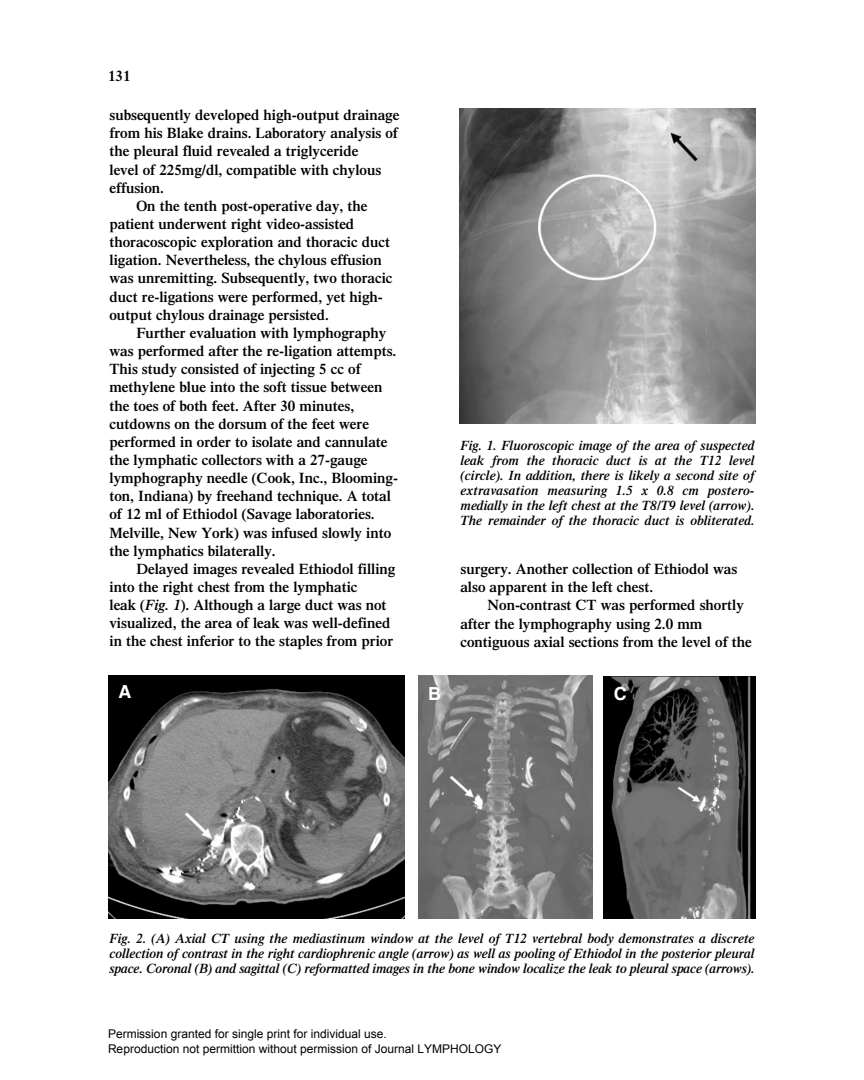
<style>
.page{position:relative;width:864px;height:1080px;background:#fff}
.page>*{position:absolute;margin:0;border:0;box-sizing:border-box;transform-origin:0 0}
.t1{font:700 18px "Helvetica";color:#fff}
.t2{font:600 15px/18.1px "Times";color:#000}
.t3{font:italic 600 13.5px/15px "Times";letter-spacing:-.005em;color:#000;text-align:justify}
.t4{font:12px/14.4px "Arial";color:#000}
.s1{font-style:italic}
</style>
<div class="page">
<img style="left:460px;top:108px;width:296px;height:316px">
<img style="left:108px;top:676px;width:297px;height:242px">
<img style="left:418px;top:675px;width:175px;height:243px">
<img style="left:604px;top:677px;width:151px;height:241px">
<p class="t2" style="left:108px;top:68px;width:24px">131</p>
<p class="t2" style="left:110px;top:107px;width:291px">subsequently developed high-output drainage</p>
<p class="t2" style="left:110px;top:125px;width:290px">from his Blake drains. Laboratory analysis of</p>
<p class="t2" style="left:110px;top:144px;width:250px">the pleural fluid revealed a triglyceride</p>
<p class="t2" style="left:110px;top:162px;width:273px">level of 225mg/dl, compatible with chylous</p>
<p class="t2" style="left:110px;top:180px;width:56px">effusion.</p>
<p class="t2" style="left:136px;top:198px;width:232px">On the tenth post-operative day, the</p>
<p class="t2" style="left:110px;top:216px;width:246px">patient underwent right video-assisted</p>
<p class="t2" style="left:110px;top:234px;width:282px">thoracoscopic exploration and thoracic duct</p>
<p class="t2" style="left:110px;top:253px;width:274px">ligation. Nevertheless, the chylous effusion</p>
<p class="t2" style="left:110px;top:271px;width:285px">was unremitting. Subsequently, two thoracic</p>
<p class="t2" style="left:110px;top:289px;width:275px">duct re-ligations were performed, yet high-</p>
<p class="t2" style="left:110px;top:307px;width:221px">output chylous drainage persisted.</p>
<p class="t2" style="left:136px;top:325px;width:251px">Further evaluation with lymphography</p>
<p class="t2" style="left:110px;top:343px;width:288px">was performed after the re-ligation attempts.</p>
<p class="t2" style="left:110px;top:361px;width:253px">This study consisted of injecting 5 cc of</p>
<p class="t2" style="left:110px;top:380px;width:274px">methylene blue into the soft tissue between</p>
<p class="t2" style="left:110px;top:398px;width:246px">the toes of both feet. After 30 minutes,</p>
<p class="t2" style="left:110px;top:416px;width:261px">cutdowns on the dorsum of the feet were</p>
<p class="t2" style="left:110px;top:434px;width:280px">performed in order to isolate and cannulate</p>
<p class="t2" style="left:110px;top:452px;width:260px">the lymphatic collectors with a 27-gauge</p>
<p class="t2" style="left:110px;top:470px;width:290px">lymphography needle (Cook, Inc., Blooming-</p>
<p class="t2" style="left:110px;top:488px;width:283px">ton, Indiana) by freehand technique. A total</p>
<p class="t2" style="left:110px;top:507px;width:267px">of 12 ml of Ethiodol (Savage laboratories.</p>
<p class="t2" style="left:110px;top:525px;width:283px">Melville, New York) was infused slowly into</p>
<p class="t2" style="left:110px;top:543px;width:168px">the lymphatics bilaterally.</p>
<p class="t2" style="left:136px;top:561px;width:260px">Delayed images revealed Ethiodol filling</p>
<p class="t2" style="left:110px;top:579px;width:250px">into the right chest from the lymphatic</p>
<p class="t2" style="left:110px;top:597px;width:279px">leak (<span class="s1">Fig. 1</span>). Although a large duct was not</p>
<p class="t2" style="left:110px;top:616px;width:282px">visualized, the area of leak was well-defined</p>
<p class="t2" style="left:110px;top:634px;width:285px">in the chest inferior to the staples from prior</p>
<p class="t3" style="left:460px;top:439px;width:296px">Fig. 1. Fluoroscopic image of the area of suspected leak from the thoracic duct is at the T12 level (circle). In addition, there is likely a second site of extravasation measuring 1.5 x 0.8 cm postero&shy;medially in the left chest at the T8/T9 level (arrow).<br>The remainder of the thoracic duct is obliterated.</p>
<p class="t2" style="left:460px;top:561px;width:278px">surgery. Another collection of Ethiodol was also apparent in the left chest.</p>
<p class="t2" style="left:460px;top:598px;width:293px;text-indent:27px">Non-contrast CT was performed shortly after the lymphography using 2.0 mm contiguous axial sections from the level of the</p>
<p class="t1" style="left:119px;top:686px;width:14px">A</p>
<p class="t1" style="left:428px;top:687px;width:14px">B</p>
<p class="t1" style="left:614px;top:687px;width:14px">C</p>
<p class="t3" style="left:110px;top:932px;width:646px">Fig. 2. (A) Axial CT using the mediastinum window at the level of T12 vertebral body demonstrates a discrete collection of contrast in the right cardiophrenic angle (arrow) as well as pooling of Ethiodol in the posterior pleural space. Coronal (B) and sagittal (C) reformatted images in the bone window localize the leak to pleural space (arrows).</p>
<p class="t4" style="left:108px;top:1027px;width:395px">Permission granted for single print for individual use.<br>Reproduction not permittion without permission of Journal LYMPHOLOGY</p>
</div>
